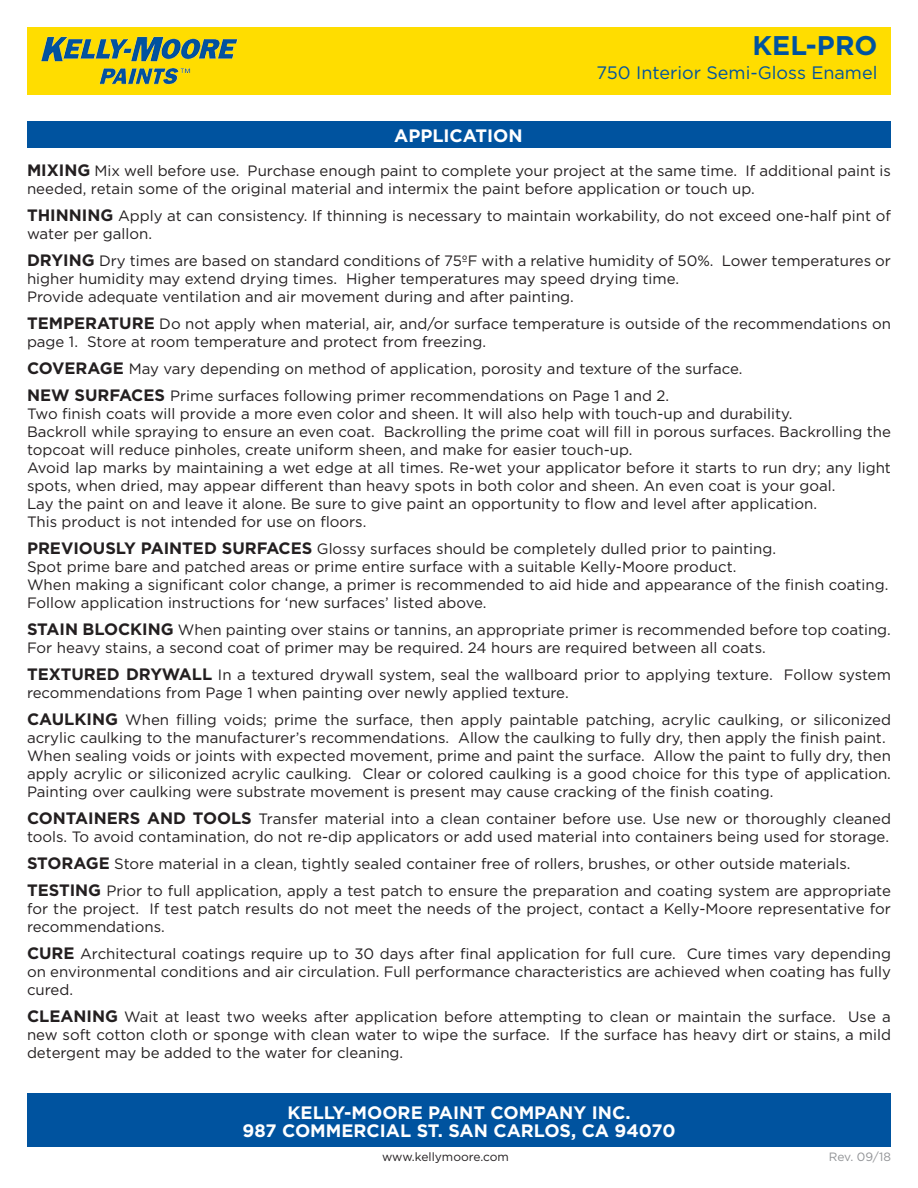
<style>
.page{position:relative;width:918px;height:1188px;background:#fff}
.page>*{position:absolute;margin:0;border:0;box-sizing:border-box;transform-origin:0 0}
.t1{font:700 27px "Gotham";color:#00539f}
.t2{font:700 18px "Gotham";color:#fff}
.t3{font:18px "Gotham";color:#00539f}
.t4{font:15px/18px "Gotham";color:#231f20}
.t5{font:12px "Gotham";color:#231f20}
.t6{font:12px "Gotham";letter-spacing:-.005em;color:#919396}
.s1{font-weight:700;font-size:16.5px}
</style>
<div class="page">
<div style="left:27px;top:122px;width:864px;height:26px;background:#00539f"></div>
<div style="left:27px;top:27px;width:864px;height:67px;background:#fd0"></div>
<img style="left:41px;top:36px;width:197px;height:49px">
<div style="left:27px;top:1094px;width:864px;height:54px;background:#00539f"></div>
<h2 class="t2" style="left:394px;top:124px;width:130px">APPLICATION</h2>
<h1 class="t1" style="left:753px;top:28px;width:126px">KEL-PRO</h1>
<p class="t3" style="left:597px;top:62px;width:282px">750 Interior Semi-Gloss Enamel</p>
<p class="t4" style="left:27px;top:161px;width:866px"><span class="s1">MIXING</span> Mix well before use. Purchase enough paint to complete your project at the same time. If additional paint is needed, retain some of the original material and intermix the paint before application or touch up.</p>
<p class="t4" style="left:27px;top:206px;width:866px"><span class="s1">THINNING</span> Apply at can consistency. If thinning is necessary to maintain workability, do not exceed one-half pint of water per gallon.</p>
<p class="t4" style="left:27px;top:251px;width:865px"><span class="s1">DRYING</span> Dry times are based on standard conditions of 75ºF with a relative humidity of 50%. Lower temperatures or higher humidity may extend drying times. Higher temperatures may speed drying time.</p>
<p class="t4" style="left:27px;top:287px;width:548px">Provide adequate ventilation and air movement during and after painting.</p>
<p class="t4" style="left:27px;top:314px;width:866px"><span class="s1">TEMPERATURE</span> Do not apply when material, air, and/or surface temperature is outside of the recommendations on page 1. Store at room temperature and protect from freezing.</p>
<p class="t4" style="left:27px;top:359px;width:717px"><span class="s1">COVERAGE</span> May vary depending on method of application, porosity and texture of the surface.</p>
<p class="t4" style="left:27px;top:386px;width:644px"><span class="s1">NEW SURFACES</span> Prime surfaces following primer recommendations on Page 1 and 2.</p>
<p class="t4" style="left:27px;top:404px;width:767px">Two finish coats will provide a more even color and sheen. It will also help with touch-up and durability.</p>
<p class="t4" style="left:27px;top:422px;width:866px">Backroll while spraying to ensure an even coat. Backrolling the prime coat will fill in porous surfaces. Backrolling the topcoat will reduce pinholes, create uniform sheen, and make for easier touch-up.</p>
<p class="t4" style="left:27px;top:458px;width:865px">Avoid lap marks by maintaining a wet edge at all times. Re-wet your applicator before it starts to run dry; any light spots, when dried, may appear different than heavy spots in both color and sheen. An even coat is your goal.</p>
<p class="t4" style="left:27px;top:494px;width:792px">Lay the paint on and leave it alone. Be sure to give paint an opportunity to flow and level after application.</p>
<p class="t4" style="left:27px;top:512px;width:341px">This product is not intended for use on floors.</p>
<p class="t4" style="left:27px;top:539px;width:751px"><span class="s1">PREVIOUSLY PAINTED SURFACES</span> Glossy surfaces should be completely dulled prior to painting.</p>
<p class="t4" style="left:27px;top:557px;width:711px">Spot prime bare and patched areas or prime entire surface with a suitable Kelly-Moore product.</p>
<p class="t4" style="left:27px;top:575px;width:863px">When making a significant color change, a primer is recommended to aid hide and appearance of the finish coating.</p>
<p class="t4" style="left:27px;top:593px;width:461px">Follow application instructions for ‘new surfaces’ listed above.</p>
<p class="t4" style="left:27px;top:620px;width:865px"><span class="s1">STAIN BLOCKING</span> When painting over stains or tannins, an appropriate primer is recommended before top coating.<br>For heavy stains, a second coat of primer may be required. 24 hours are required between all coats.</p>
<p class="t4" style="left:27px;top:665px;width:866px"><span class="s1">TEXTURED DRYWALL</span> In a textured drywall system, seal the wallboard prior to applying texture. Follow system recommendations from Page 1 when painting over newly applied texture.</p>
<p class="t4" style="left:27px;top:710px;width:865px"><span class="s1">CAULKING</span> When filling voids; prime the surface, then apply paintable patching, acrylic caulking, or siliconized acrylic caulking to the manufacturer’s recommendations. Allow the caulking to fully dry, then apply the finish paint.</p>
<p class="t4" style="left:27px;top:746px;width:865px;text-align:justify">When sealing voids or joints with expected movement, prime and paint the surface. Allow the paint to fully dry, then apply acrylic or siliconized acrylic caulking. Clear or colored caulking is a good choice for this type of application.<br>Painting over caulking were substrate movement is present may cause cracking of the finish coating.</p>
<p class="t4" style="left:27px;top:809px;width:866px"><span class="s1">CONTAINERS AND TOOLS</span> Transfer material into a clean container before use. Use new or thoroughly cleaned tools. To avoid contamination, do not re-dip applicators or add used material into containers being used for storage.</p>
<p class="t4" style="left:27px;top:854px;width:825px"><span class="s1">STORAGE</span> Store material in a clean, tightly sealed container free of rollers, brushes, or other outside materials.</p>
<p class="t4" style="left:27px;top:881px;width:865px;text-align:justify"><span class="s1">TESTING</span> Prior to full application, apply a test patch to ensure the preparation and coating system are appropriate for the project. If test patch results do not meet the needs of the project, contact a Kelly-Moore representative for recommendations.</p>
<p class="t4" style="left:27px;top:944px;width:865px;text-align:justify"><span class="s1">CURE</span> Architectural coatings require up to 30 days after final application for full cure. Cure times vary depending on environmental conditions and air circulation. Full performance characteristics are achieved when coating has fully cured.</p>
<p class="t4" style="left:27px;top:1007px;width:865px;text-align:justify"><span class="s1">CLEANING</span> Wait at least two weeks after application before attempting to clean or maintain the surface. Use a new soft cotton cloth or sponge with clean water to wipe the surface. If the surface has heavy dirt or stains, a mild detergent may be added to the water for cleaning.</p>
<p class="t2" style="left:288px;top:1100px;width:344px">KELLY-MOORE PAINT COMPANY INC.</p>
<p class="t2" style="left:242px;top:1118px;width:435px">987 COMMERCIAL ST. SAN CARLOS, CA 94070</p>
<p class="t5" style="left:382px;top:1150px;width:128px">www.kellymoore.com</p>
<p class="t6" style="left:829px;top:1150px;width:64px">Rev. 09/18</p>
</div>
